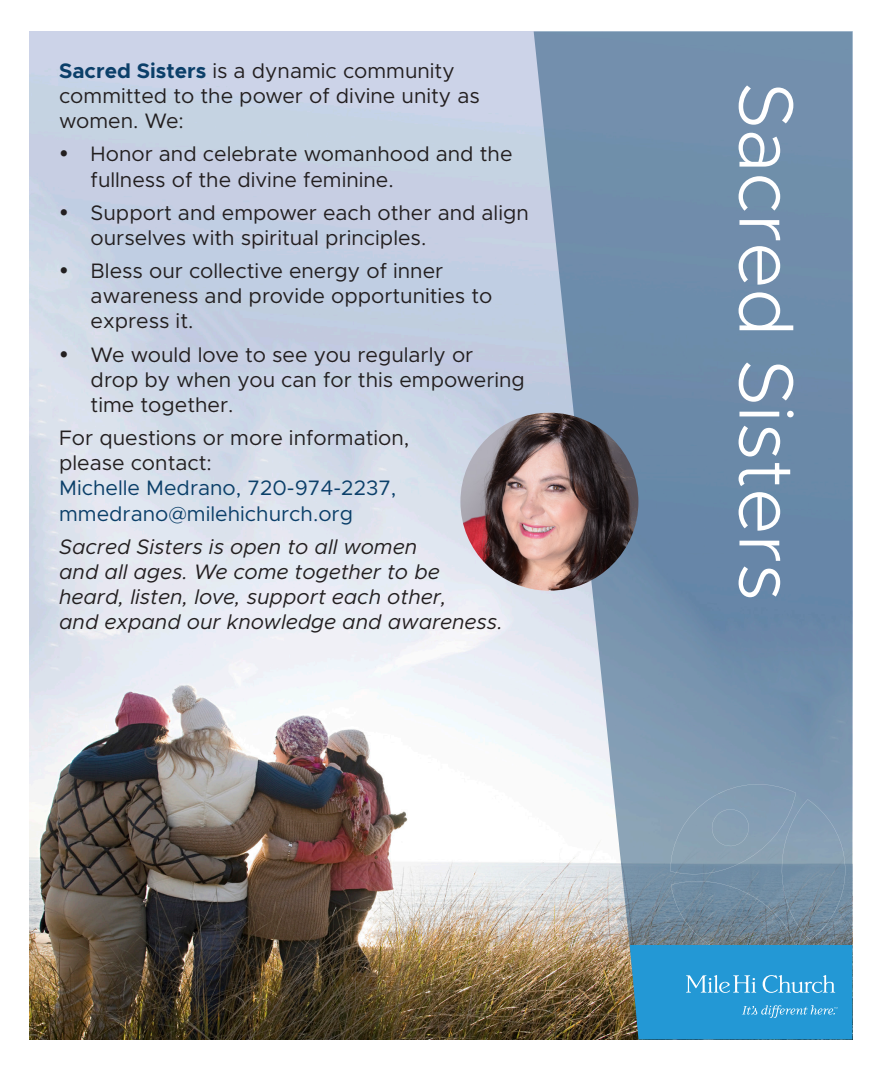
<style>
.page{position:relative;width:882px;height:1071px;background:#fff}
.page>*{position:absolute;margin:0;border:0;box-sizing:border-box;transform-origin:0 0}
.t1{font:300 77px "Metropolis";color:#fff}
.t2{font:21px/25.2px "Metropolis";color:#231f20}
.t3{font:italic 21px/25.2px "Metropolis";color:#231f20}
.t4{font:21px/25.2px "Metropolis";color:#0b3f69}
.s1{font-weight:700;color:#0b3f69}
.s2{color:#231f20}
</style>
<div class="page">
<img style="left:30px;top:32px;width:823px;height:1008px">
<svg style="left:534px;top:32px;width:318px;height:1008px;background:#7f97af"></svg>
<img style="left:460px;top:413px;width:178px;height:178px;border-radius:89px">
<div style="left:626px;top:730px;width:152px;height:19px;background:#8099b2"></div>
<svg style="left:630px;top:780px;width:223px;height:260px;background:#5f96b7"></svg>
<svg style="left:61px;top:151px;width:6px;height:6px"></svg>
<svg style="left:61px;top:209px;width:6px;height:6px"></svg>
<svg style="left:61px;top:267px;width:6px;height:6px"></svg>
<svg style="left:61px;top:351px;width:6px;height:6px"></svg>
<p class="t2" style="left:59px;top:58px;width:422px"><span class="s1">Sacred Sisters</span> is a dynamic community committed to the power of divine unity as women. We:</p>
<p class="t2" style="left:91px;top:142px;width:423px">Honor and celebrate womanhood and the fullness of the divine feminine.</p>
<p class="t2" style="left:91px;top:200px;width:440px">Support and empower each other and align ourselves with spiritual principles.</p>
<p class="t2" style="left:91px;top:258px;width:403px">Bless our collective energy of inner awareness and provide opportunities to express it.</p>
<p class="t2" style="left:91px;top:342px;width:436px">We would love to see you regularly or drop by when you can for this empowering time together.</p>
<p class="t4" style="left:59px;top:425px;width:352px"><span class="s2">For questions or more information, please contact:<br></span>Michelle Medrano, 720-974-2237, mmedrano@milehichurch.org</p>
<p class="t3" style="left:59px;top:534px;width:445px">Sacred Sisters is open to all women<br>and all ages. We come together to be heard, listen, love, support each other,<br>and expand our knowledge and awareness.</p>
<p class="t1" style="left:814px;top:82px;width:521px;rotate:90deg">Sacred Sisters</p>
</div>
